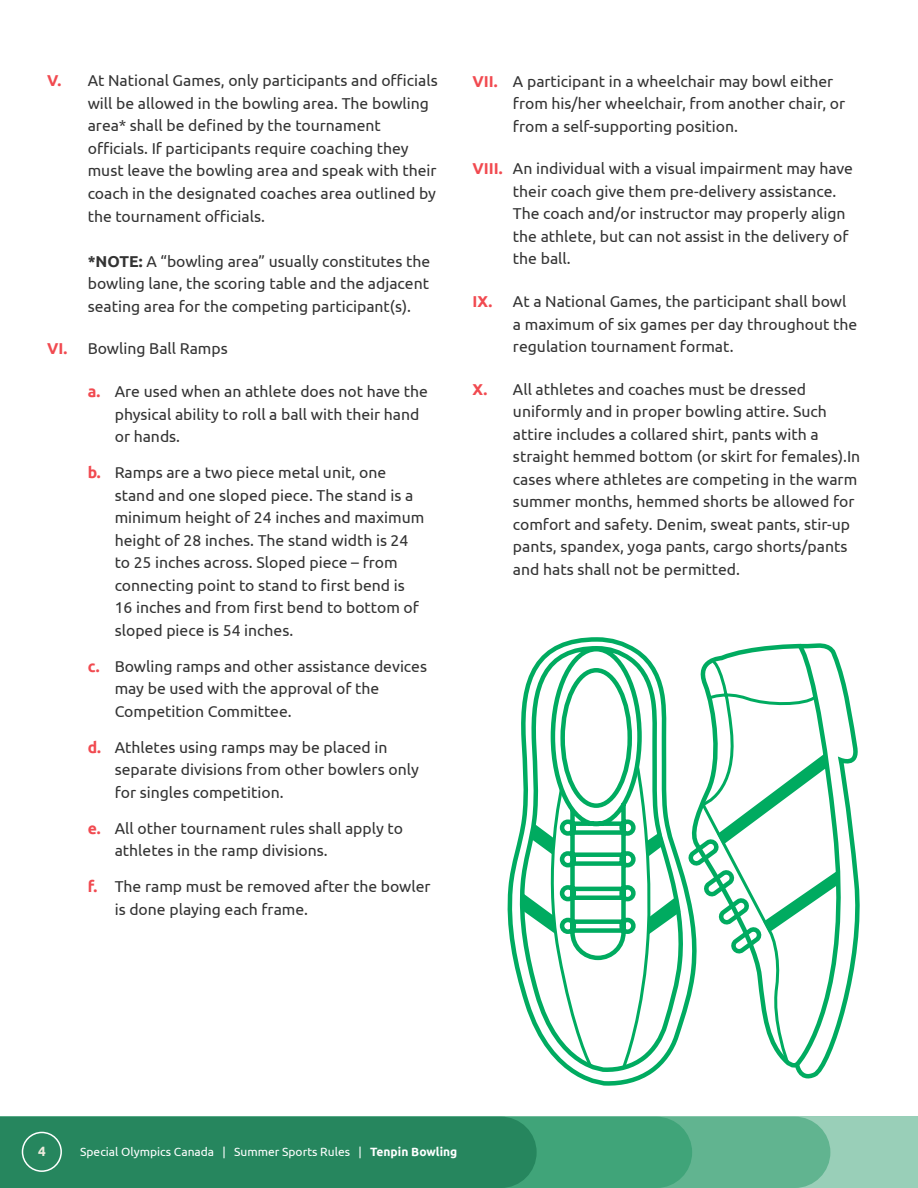
<style>
.page{position:relative;width:918px;height:1188px;background:#fff}
.page>*{position:absolute;margin:0;border:0;box-sizing:border-box;transform-origin:0 0}
.t1{font:15.75px/22.5px "Ubuntu";color:#333}
.t2{font:700 13.5px "Ubuntu";color:#eceadc}
.t3{font:12px "Ubuntu";color:#fff}
.s1{font-weight:700;color:#f14a50}
.s2{font-weight:700}
</style>
<div class="page">
<svg style="left:507px;top:637px;width:182px;height:449px"></svg>
<svg style="left:522px;top:765px;width:158px;height:305px"></svg>
<svg style="left:689px;top:656px;width:28px;height:347px"></svg>
<svg style="left:700px;top:658px;width:17px;height:345px"></svg>
<svg style="left:717px;top:643px;width:143px;height:436px"></svg>
<div style="left:0;top:1117px;width:918px;height:71px;background:#99cfb8"></div>
<div style="left:692px;top:1117px;width:138px;height:71px;background:#61b490"></div>
<div style="left:537px;top:1117px;width:155px;height:71px;background:#40a479"></div>
<div style="left:0;top:1117px;width:537px;height:71px;background:#26865e"></div>
<div style="left:22px;top:1132px;width:40px;height:40px;border:2px solid #fff;border-radius:50%"></div>
<p class="t1" style="left:88px;top:69px;width:352px;text-indent:-40px"><span class="s1">V.</span> At National Games, only participants and officials will be allowed in the bowling area. The bowling area* shall be defined by the tournament officials. If participants require coaching they must leave the bowling area and speak with their coach in the designated coaches area outlined by the tournament officials.</p>
<p class="t1" style="left:88px;top:249px;width:344px;text-align:justify"><span class="s2">*NOTE:</span> A “bowling area” usually constitutes the bowling lane, the scoring table and the adjacent seating area for the competing participant(s).</p>
<p class="t1" style="left:47px;top:337px;width:182px"><span class="s1">VI.</span> Bowling Ball Ramps</p>
<p class="t1" style="left:115px;top:380px;width:315px;text-indent:-27px"><span class="s1">a.</span> Are used when an athlete does not have the physical ability to roll a ball with their hand or hands.</p>
<p class="t1" style="left:115px;top:461px;width:311px;text-indent:-27px"><span class="s1">b.</span> Ramps are a two piece metal unit, one stand and one sloped piece. The stand is a minimum height of 24 inches and maximum height of 28 inches. The stand width is 24 to 25 inches across. Sloped piece – from connecting point to stand to first bend is 16 inches and from first bend to bottom of sloped piece is 54 inches.</p>
<p class="t1" style="left:115px;top:654px;width:314px;text-indent:-27px"><span class="s1">c.</span> Bowling ramps and other assistance devices may be used with the approval of the<br>Competition Committee.</p>
<p class="t1" style="left:115px;top:735px;width:306px;text-indent:-27px"><span class="s1">d.</span> Athletes using ramps may be placed in separate divisions from other bowlers only for singles competition.</p>
<p class="t1" style="left:115px;top:816px;width:290px;text-indent:-27px"><span class="s1">e.</span> All other tournament rules shall apply to athletes in the ramp divisions.</p>
<p class="t1" style="left:115px;top:875px;width:317px;text-indent:-27px"><span class="s1">f.</span> The ramp must be removed after the bowler is done playing each frame.</p>
<p class="t1" style="left:513px;top:69px;width:334px;text-indent:-40px"><span class="s1">VII.</span> A participant in a wheelchair may bowl either from his/her wheelchair, from another chair, or from a self-supporting position.</p>
<p class="t1" style="left:513px;top:157px;width:341px;text-indent:-40px"><span class="s1">VIII.</span> An individual with a visual impairment may have their coach give them pre-delivery assistance.<br>The coach and/or instructor may properly align the athlete, but can not assist in the delivery of the ball.</p>
<p class="t1" style="left:513px;top:290px;width:346px;text-indent:-40px"><span class="s1">IX.</span> At a National Games, the participant shall bowl a maximum of six games per day throughout the regulation tournament format.</p>
<p class="t1" style="left:513px;top:378px;width:349px;text-indent:-40px"><span class="s1">X.</span> All athletes and coaches must be dressed uniformly and in proper bowling attire. Such attire includes a collared shirt, pants with a straight hemmed bottom (or skirt for females).In cases where athletes are competing in the warm summer months, hemmed shorts be allowed for comfort and safety. Denim, sweat pants, stir-up pants, spandex, yoga pants, cargo shorts/pants and hats shall not be permitted.</p>
<p class="t2" style="left:38px;top:1144px;width:9px">4</p>
<p class="t3" style="left:80px;top:1144px;width:379px">Special Olympics Canada | Summer Sports Rules | <span class="s2">Tenpin Bowling</span></p>
</div>
